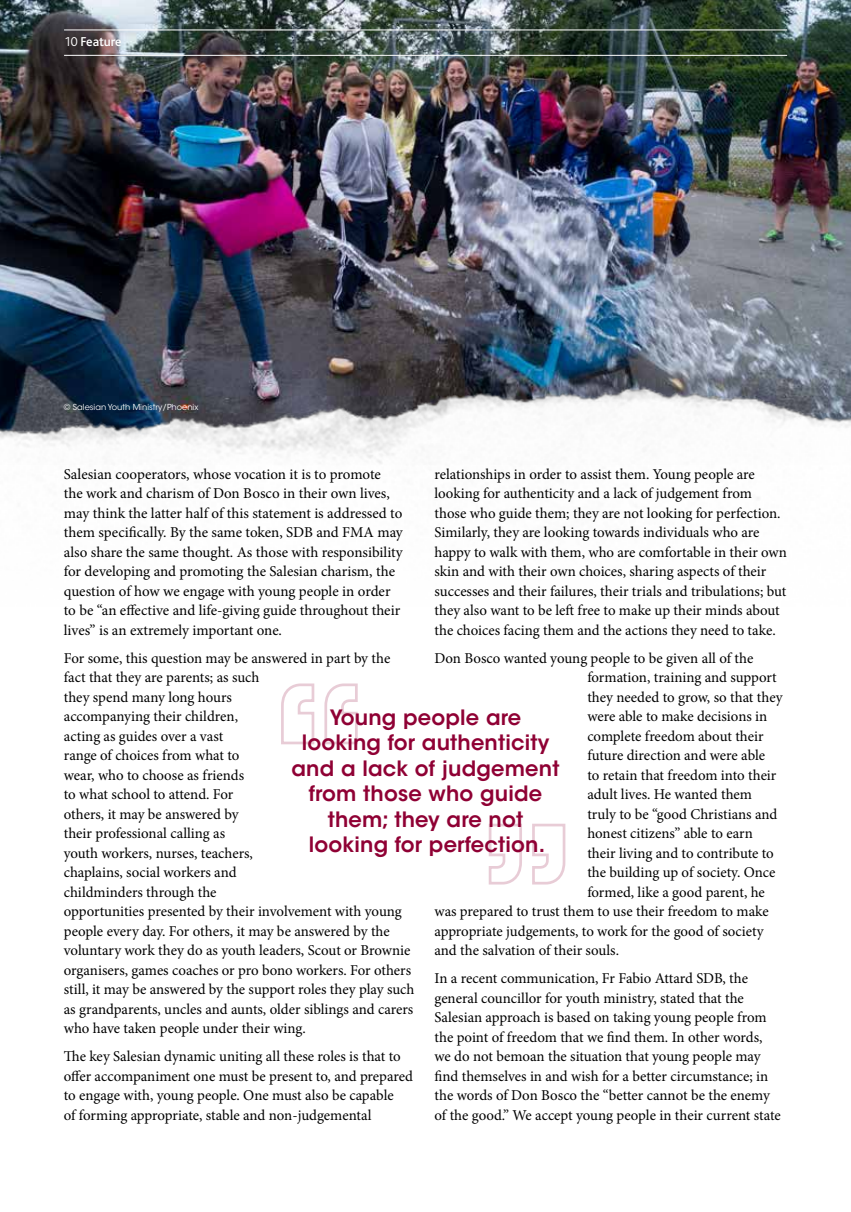
<style>
.page{position:relative;width:851px;height:1212px;background:#fff}
.page>*{position:absolute;margin:0;border:0;box-sizing:border-box;transform-origin:0 0}
.t1{font:600 21px/25.5px "ITC Avant Garde Std";letter-spacing:.01em;color:#8f0034;text-align:center}
.t2{font:15px/19.5px "Minion Pro";letter-spacing:-.005em;color:#000}
.t3{font:500 13.5px "Bliss";letter-spacing:-.01em;color:#fff}
.t4{font:8.25px "ITC Avant Garde Std";color:#fff}
.s1{font-weight:300}
</style>
<div class="page">
<img style="left:0;top:0;width:850px;height:370px">
<hr style="left:64px;top:55px;width:723px;height:1px;background:#fff">
<hr style="left:64px;top:30px;width:723px;height:1px;background:#fff">
<img style="left:0;top:370px;width:850px;height:129px">
<svg style="left:281px;top:683px;width:77px;height:62px"></svg>
<svg style="left:488px;top:823px;width:78px;height:62px"></svg>
<p class="t3" style="left:64px;top:34px;width:59px"><span class="s1">10</span> Feature</p>
<p class="t4" style="left:64px;top:402px;width:136px">© Salesian Youth Ministry/Phoenix</p>
<p class="t2" style="left:434px;top:464px;width:354px">relationships in order to assist them. Young people are looking for authenticity and a lack of judgement from those who guide them; they are not looking for perfection.<br>Similarly, they are looking towards individuals who are happy to walk with them, who are comfortable in their own skin and with their own choices, sharing aspects of their successes and their failures, their trials and tribulations; but they also want to be left free to make up their minds about the choices facing them and the actions they need to take.</p>
<p class="t2" style="left:434px;top:648px;width:320px">Don Bosco wanted young people to be given all of the</p>
<p class="t2" style="left:587px;top:668px;width:191px">formation, training and support</p>
<p class="t2" style="left:587px;top:687px;width:197px">they needed to grow, so that they</p>
<p class="t2" style="left:587px;top:707px;width:181px">were able to make decisions in</p>
<p class="t2" style="left:587px;top:726px;width:178px">complete freedom about their</p>
<p class="t2" style="left:587px;top:746px;width:179px">future direction and were able</p>
<p class="t2" style="left:587px;top:765px;width:191px">to retain that freedom into their</p>
<p class="t2" style="left:587px;top:785px;width:166px">adult lives. He wanted them</p>
<p class="t2" style="left:587px;top:804px;width:191px">truly to be “good Christians and</p>
<p class="t2" style="left:587px;top:824px;width:167px">honest citizens” able to earn</p>
<p class="t2" style="left:587px;top:843px;width:188px">their living and to contribute to</p>
<p class="t2" style="left:587px;top:863px;width:190px">the building up of society. Once</p>
<p class="t2" style="left:587px;top:882px;width:179px">formed, like a good parent, he</p>
<p class="t2" style="left:434px;top:902px;width:336px">was prepared to trust them to use their freedom to make</p>
<p class="t2" style="left:434px;top:921px;width:330px">appropriate judgements, to work for the good of society</p>
<p class="t2" style="left:434px;top:941px;width:186px">and the salvation of their souls.</p>
<p class="t2" style="left:434px;top:969px;width:348px">In a recent communication, Fr Fabio Attard SDB, the general councillor for youth ministry, stated that the Salesian approach is based on taking young people from the point of freedom that we find them. In other words, we do not bemoan the situation that young people may find themselves in and wish for a better circumstance; in the words of Don Bosco the “better cannot be the enemy of the good.” We accept young people in their current state</p>
<p class="t2" style="left:64px;top:464px;width:340px">Salesian cooperators, whose vocation it is to promote the work and charism of Don Bosco in their own lives, may think the latter half of this statement is addressed to them specifically. By the same token, SDB and FMA may also share the same thought. As those with responsibility for developing and promoting the Salesian charism, the question of how we engage with young people in order to be “an effective and life-giving guide throughout their lives” is an extremely important one.</p>
<p class="t2" style="left:64px;top:648px;width:352px">For some, this question may be answered in part by the fact that they are parents; as such<br>they spend many long hours<br>accompanying their children,<br>acting as guides over a vast<br>range of choices from what to<br>wear, who to choose as friends<br>to what school to attend. For<br>others, it may be answered by<br>their professional calling as<br>youth workers, nurses, teachers,<br>chaplains, social workers and<br>childminders through the<br>opportunities presented by their involvement with young people every day. For others, it may be answered by the voluntary work they do as youth leaders, Scout or Brownie organisers, games coaches or pro bono workers. For others still, it may be answered by the support roles they play such as grandparents, uncles and aunts, older siblings and carers who have taken people under their wing.</p>
<p class="t2" style="left:64px;top:1047px;width:351px">The key Salesian dynamic uniting all these roles is that to offer accompaniment one must be present to, and prepared to engage with, young people. One must also be capable<br>of forming appropriate, stable and non-judgemental</p>
<h1 class="t1" style="left:291px;top:704px;width:269px">Young people are looking for authenticity and a lack of judgement from those who guide them; they are not looking for perfection.</h1>
</div>
